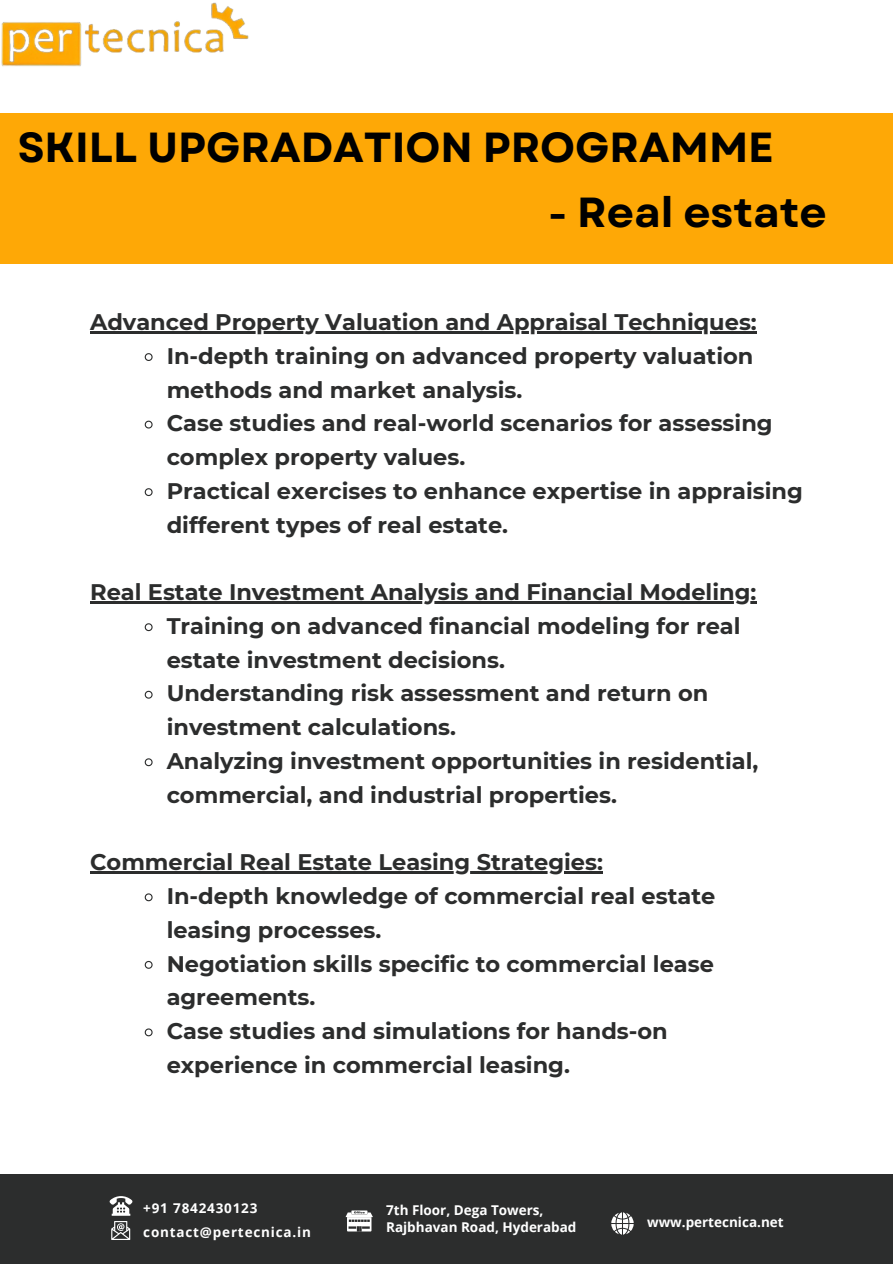
<style>
.page{position:relative;width:893px;height:1264px;background:#fff}
.page>*{position:absolute;margin:0;border:0;box-sizing:border-box;transform-origin:0 0}
.t1{font:700 42px "Garet";color:#000}
.t2{font:700 22.5px/33.8px "Montserrat";color:#2c2d2d}
.t3{font:700 13.5px "Open Sans";color:#fff}
.t4{font:700 13.5px "Open Sans";letter-spacing:.06em;color:#fff}
</style>
<div class="page">
<img style="left:1px;top:2px;width:248px;height:65px">
<div style="left:0;top:113px;width:892px;height:151px;background:#fea806"></div>
<div style="left:0;top:1174px;width:892px;height:89px;background:#2c2d2d"></div>
<svg style="left:611px;top:1212px;width:22px;height:22px"></svg>
<svg style="left:345px;top:1210px;width:27px;height:21px"></svg>
<svg style="left:110px;top:1196px;width:22px;height:43px"></svg>
<hr style="left:90px;top:331px;width:666px;height:2px;background:#2c2d2d">
<svg style="left:144px;top:353px;width:9px;height:8px"></svg>
<svg style="left:144px;top:420px;width:9px;height:9px"></svg>
<svg style="left:144px;top:488px;width:9px;height:9px"></svg>
<hr style="left:90px;top:601px;width:666px;height:2px;background:#2c2d2d">
<svg style="left:144px;top:623px;width:9px;height:9px"></svg>
<svg style="left:144px;top:690px;width:9px;height:9px"></svg>
<svg style="left:144px;top:758px;width:9px;height:9px"></svg>
<hr style="left:90px;top:871px;width:513px;height:2px;background:#2c2d2d">
<svg style="left:144px;top:893px;width:9px;height:9px"></svg>
<svg style="left:144px;top:960px;width:9px;height:9px"></svg>
<svg style="left:144px;top:1028px;width:9px;height:9px"></svg>
<p class="t1" style="left:18px;top:117px;width:757px">SKILL UPGRADATION PROGRAMME</p>
<p class="t1" style="left:548px;top:182px;width:280px">- Real estate</p>
<p class="t2" style="left:90px;top:305px;width:668px">Advanced Property Valuation and Appraisal Techniques:</p>
<p class="t2" style="left:167px;top:339px;width:588px">In-depth training on advanced property valuation methods and market analysis.</p>
<p class="t2" style="left:167px;top:406px;width:607px">Case studies and real-world scenarios for assessing complex property values.</p>
<p class="t2" style="left:167px;top:474px;width:637px">Practical exercises to enhance expertise in appraising different types of real estate.</p>
<p class="t2" style="left:90px;top:575px;width:667px">Real Estate Investment Analysis and Financial Modeling:</p>
<p class="t2" style="left:167px;top:609px;width:575px">Training on advanced financial modeling for real estate investment decisions.</p>
<p class="t2" style="left:167px;top:676px;width:543px">Understanding risk assessment and return on investment calculations.</p>
<p class="t2" style="left:167px;top:744px;width:593px">Analyzing investment opportunities in residential, commercial, and industrial properties.</p>
<p class="t2" style="left:90px;top:845px;width:514px">Commercial Real Estate Leasing Strategies:</p>
<p class="t2" style="left:167px;top:879px;width:550px">In-depth knowledge of commercial real estate leasing processes.</p>
<p class="t2" style="left:167px;top:946px;width:548px">Negotiation skills specific to commercial lease agreements.</p>
<p class="t2" style="left:167px;top:1014px;width:502px">Case studies and simulations for hands-on experience in commercial leasing.</p>
<p class="t4" style="left:143px;top:1198px;width:116px">+91 7842430123</p>
<p class="t4" style="left:143px;top:1222px;width:169px">contact@pertecnica.in</p>
<p class="t3" style="left:386px;top:1200px;width:159px">7th Floor, Dega Towers,</p>
<p class="t3" style="left:386px;top:1217px;width:192px">Rajbhavan Road, Hyderabad</p>
<p class="t3" style="left:647px;top:1212px;width:138px">www.pertecnica.net</p>
</div>
